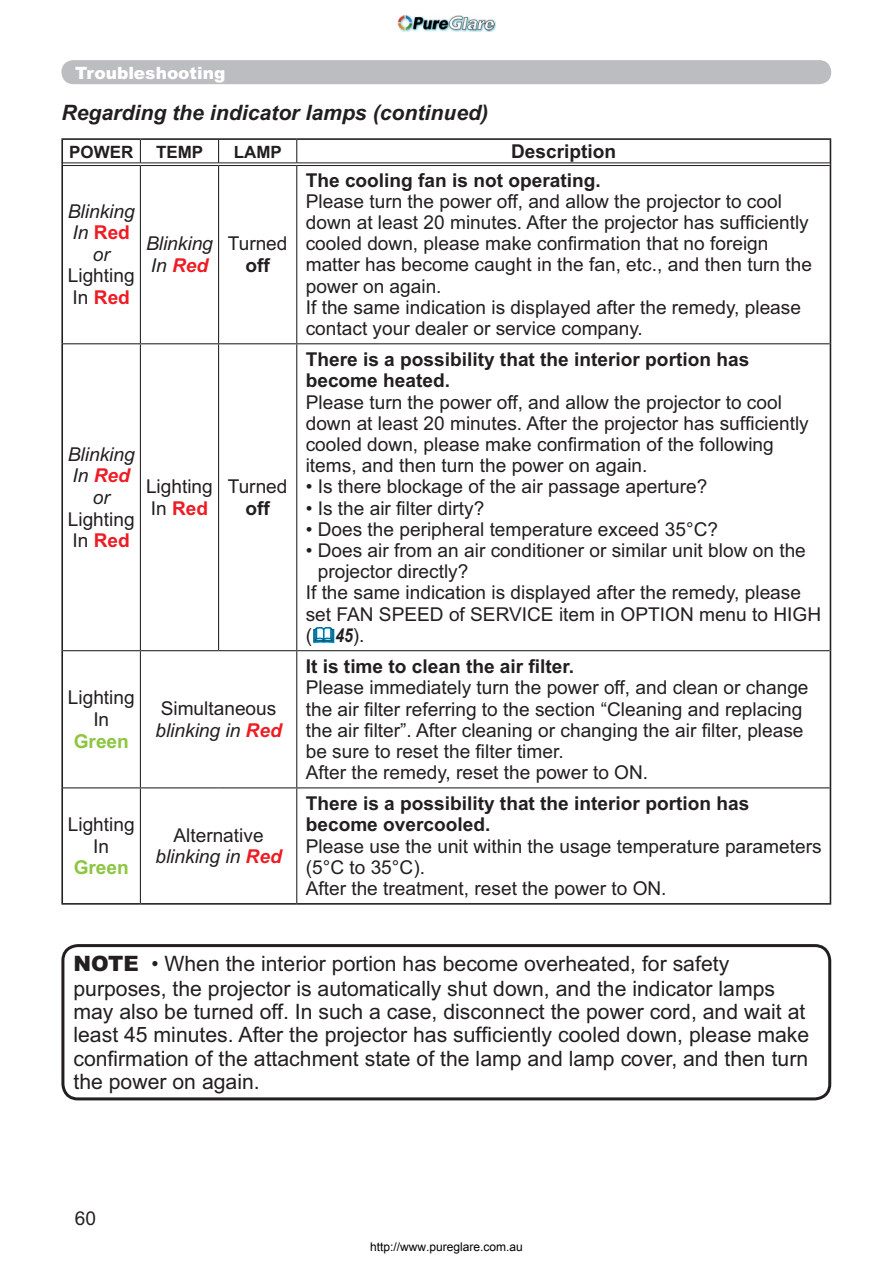
<style>
.page{position:relative;width:893px;height:1263px;background:#fff}
.page>*{position:absolute;margin:0;border:0;box-sizing:border-box;transform-origin:0 0}
.t1{font:21.15px/23.5px "Arial";color:#231f20;scale:.96 1}
.t2{font:italic 700 21.15px "Arial";color:#231f20}
.t3{font:900 21.15px "Arial";color:#231f20}
.t4{font:19.05px/21.1px "Arial";color:#231f20}
.t5{font:700 19.05px/21.1px "Arial";color:#231f20}
.t6{font:italic 19.05px/21.6px "Arial";color:#231f20;text-align:center}
.t7{font:700 19.05px "Arial";color:#8cc63f}
.t8{font:900 16.95px "Arial";color:#fff}
.t9{font:700 16.95px "Arial";color:#231f20}
.t10{font:12px "Arial";color:#000}
.s1{font-weight:700;font-style:normal;color:#ed1c24}
.s2{font-weight:700;color:#ed1c24}
.s3{font-style:italic}
.s4{font-weight:700;font-style:italic;color:#ed1c24}
.s5{font-family:"Arial Narrow";font-weight:700;font-style:italic}
</style>
<div class="page">
<div style="left:61px;top:944px;width:770px;height:156px;border:3px solid #231f20;border-radius:15px"></div>
<svg style="left:140px;top:140px;width:1px;height:23px"></svg>
<svg style="left:218px;top:140px;width:1px;height:23px"></svg>
<svg style="left:296px;top:140px;width:1px;height:23px"></svg>
<hr style="left:140px;top:166px;width:1px;height:177px;background:#231f20">
<hr style="left:218px;top:166px;width:1px;height:177px;background:#231f20">
<hr style="left:296px;top:166px;width:1px;height:177px;background:#231f20">
<hr style="left:297px;top:138px;width:534px;height:2px;background:#231f20">
<svg style="left:830px;top:140px;width:1px;height:24px"></svg>
<hr style="left:61px;top:164px;width:2px;height:180px;background:#231f20">
<hr style="left:830px;top:164px;width:1px;height:180px;background:#231f20">
<hr style="left:297px;top:163px;width:533px;height:1px;background:#231f20">
<hr style="left:297px;top:165px;width:533px;height:1px;background:#231f20">
<hr style="left:140px;top:344px;width:1px;height:306px;background:#231f20">
<hr style="left:218px;top:344px;width:1px;height:306px;background:#231f20">
<hr style="left:296px;top:344px;width:1px;height:306px;background:#231f20">
<hr style="left:63px;top:650px;width:77px;height:1px;background:#231f20">
<hr style="left:140px;top:650px;width:79px;height:1px;background:#231f20">
<hr style="left:140px;top:651px;width:1px;height:136px;background:#231f20">
<hr style="left:219px;top:650px;width:78px;height:1px;background:#231f20">
<hr style="left:297px;top:650px;width:533px;height:1px;background:#231f20">
<hr style="left:296px;top:651px;width:1px;height:136px;background:#231f20">
<hr style="left:63px;top:787px;width:77px;height:1px;background:#231f20">
<hr style="left:140px;top:787px;width:79px;height:1px;background:#231f20">
<hr style="left:140px;top:788px;width:1px;height:115px;background:#231f20">
<hr style="left:219px;top:787px;width:78px;height:1px;background:#231f20">
<hr style="left:297px;top:787px;width:533px;height:1px;background:#231f20">
<hr style="left:296px;top:788px;width:1px;height:115px;background:#231f20">
<hr style="left:63px;top:163px;width:77px;height:1px;background:#231f20">
<hr style="left:63px;top:165px;width:77px;height:1px;background:#231f20">
<hr style="left:140px;top:163px;width:79px;height:1px;background:#231f20">
<hr style="left:140px;top:165px;width:79px;height:1px;background:#231f20">
<hr style="left:219px;top:163px;width:78px;height:1px;background:#231f20">
<hr style="left:219px;top:165px;width:78px;height:1px;background:#231f20">
<hr style="left:61px;top:138px;width:79px;height:2px;background:#231f20">
<hr style="left:61px;top:140px;width:2px;height:24px;background:#231f20">
<hr style="left:140px;top:138px;width:157px;height:2px;background:#231f20">
<hr style="left:61px;top:344px;width:2px;height:307px;background:#231f20">
<hr style="left:830px;top:344px;width:1px;height:307px;background:#231f20">
<hr style="left:61px;top:651px;width:2px;height:137px;background:#231f20">
<hr style="left:830px;top:651px;width:1px;height:137px;background:#231f20">
<hr style="left:61px;top:788px;width:2px;height:115px;background:#231f20">
<hr style="left:830px;top:788px;width:1px;height:115px;background:#231f20">
<hr style="left:61px;top:903px;width:79px;height:2px;background:#231f20">
<hr style="left:140px;top:903px;width:157px;height:2px;background:#231f20">
<hr style="left:297px;top:903px;width:534px;height:2px;background:#231f20">
<hr style="left:63px;top:343px;width:77px;height:1px;background:#231f20">
<hr style="left:140px;top:343px;width:157px;height:1px;background:#231f20">
<hr style="left:297px;top:343px;width:533px;height:1px;background:#231f20">
<div style="left:61px;top:60px;width:770px;height:24px;background:#bbbdc0;border-radius:12px"></div>
<img style="left:397px;top:15px;width:99px;height:17px">
<svg style="left:313px;top:627px;width:22px;height:17px"></svg>
<p class="t8" style="left:75px;top:67px;width:152px">Troubleshooting</p>
<p class="t2" style="left:61px;top:105px;width:428px">Regarding the indicator lamps (continued)</p>
<p class="t9" style="left:69px;top:146px;width:66px">POWER</p>
<p class="t9" style="left:156px;top:146px;width:49px">TEMP</p>
<p class="t9" style="left:234px;top:146px;width:50px">LAMP</p>
<p class="t5" style="left:511px;top:143px;width:107px">Description</p>
<p class="t6" style="left:68px;top:200px;width:68px">Blinking<br>In <span class="s1">Red </span>or</p>
<p class="t4" style="left:68px;top:267px;width:68px;line-height:21.6px">Lighting<br>In <span class="s2">Red</span></p>
<p class="t6" style="left:146px;top:233px;width:68px;text-align:left">Blinking<br>In <span class="s2">Red</span></p>
<p class="t4" style="left:228px;top:235px;width:61px">Turned</p>
<p class="t5" style="left:245px;top:256px;width:26px">off</p>
<p class="t6" style="left:68px;top:443px;width:68px">Blinking<br>In <span class="s2">Red </span>or</p>
<p class="t4" style="left:68px;top:510px;width:68px;line-height:21.6px">Lighting<br>In <span class="s2">Red</span></p>
<p class="t4" style="left:146px;top:478px;width:68px;line-height:21.6px">Lighting<br>In <span class="s2">Red</span></p>
<p class="t4" style="left:228px;top:478px;width:61px">Turned</p>
<p class="t5" style="left:245px;top:499px;width:26px">off</p>
<p class="t4" style="left:68px;top:689px;width:68px;line-height:21.6px;text-align:center">Lighting<br>In</p>
<p class="t7" style="left:74px;top:734px;width:57px">Green</p>
<p class="t4" style="left:155px;top:700px;width:128px;line-height:21.6px">Simultaneous <span class="s3">blinking in</span> <span class="s4">Red</span></p>
<p class="t4" style="left:68px;top:815px;width:68px;line-height:21.6px;text-align:center">Lighting<br>In</p>
<p class="t7" style="left:74px;top:861px;width:57px">Green</p>
<p class="t4" style="left:155px;top:826px;width:128px;line-height:21.6px;text-align:center">Alternative <span class="s3">blinking in</span> <span class="s4">Red</span></p>
<p class="t5" style="left:306px;top:171px;width:296px">The cooling fan is not operating.</p>
<p class="t4" style="left:306px;top:192px;width:508px">Please turn the power off, and allow the projector to cool down at least 20 minutes. After the projector has sufficiently cooled down, please make confirmation that no foreign matter has become caught in the fan, etc., and then turn the power on again.<br>If the same indication is displayed after the remedy, please contact your dealer or service company.</p>
<p class="t5" style="left:306px;top:351px;width:445px">There is a possibility that the interior portion has become heated.</p>
<p class="t4" style="left:306px;top:393px;width:505px">Please turn the power off, and allow the projector to cool down at least 20 minutes. After the projector has sufficiently cooled down, please make confirmation of the following items, and then turn the power on again.</p>
<p class="t4" style="left:306px;top:478px;width:403px">• Is there blockage of the air passage aperture?</p>
<p class="t4" style="left:306px;top:499px;width:180px">• Is the air filter dirty?</p>
<p class="t4" style="left:306px;top:520px;width:414px">• Does the peripheral temperature exceed 35°C?</p>
<p class="t4" style="left:306px;top:542px;width:502px">• Does air from an air conditioner or similar unit blow on the</p>
<p class="t4" style="left:318px;top:563px;width:152px">projector directly?</p>
<p class="t4" style="left:306px;top:584px;width:497px">If the same indication is displayed after the remedy, please</p>
<p class="t4" style="left:306px;top:605px;width:517px">set FAN SPEED of SERVICE item in OPTION menu to HIGH</p>
<p class="t4" style="left:306px;top:627px;width:60px">( <span class="s5">45</span>).</p>
<p class="t5" style="left:306px;top:658px;width:270px">It is time to clean the air filter.</p>
<p class="t4" style="left:306px;top:679px;width:504px">Please immediately turn the power off, and clean or change the air filter referring to the section “Cleaning and replacing the air filter”. After cleaning or changing the air filter, please be sure to reset the filter timer.<br>After the remedy, reset the power to ON.</p>
<p class="t5" style="left:306px;top:795px;width:445px">There is a possibility that the interior portion has become overcooled.</p>
<p class="t4" style="left:306px;top:837px;width:517px">Please use the unit within the usage temperature parameters (5°C to 35°C).<br>After the treatment, reset the power to ON.</p>
<p class="t1" style="left:73px;top:954px;width:768px;text-indent:78px">• When the interior portion has become overheated, for safety purposes, the projector is automatically shut down, and the indicator lamps may also be turned off. In such a case, disconnect the power cord, and wait at least 45 minutes. After the projector has sufficiently cooled down, please make confirmation of the attachment state of the lamp and lamp cover, and then turn the power on again.</p>
<p class="t3" style="left:73px;top:956px;width:67px">NOTE</p>
<p class="t4" style="left:75px;top:1210px;width:23px">60</p>
<p class="t10" style="left:370px;top:1239px;width:154px">http://www.pureglare.com.au</p>
</div>
